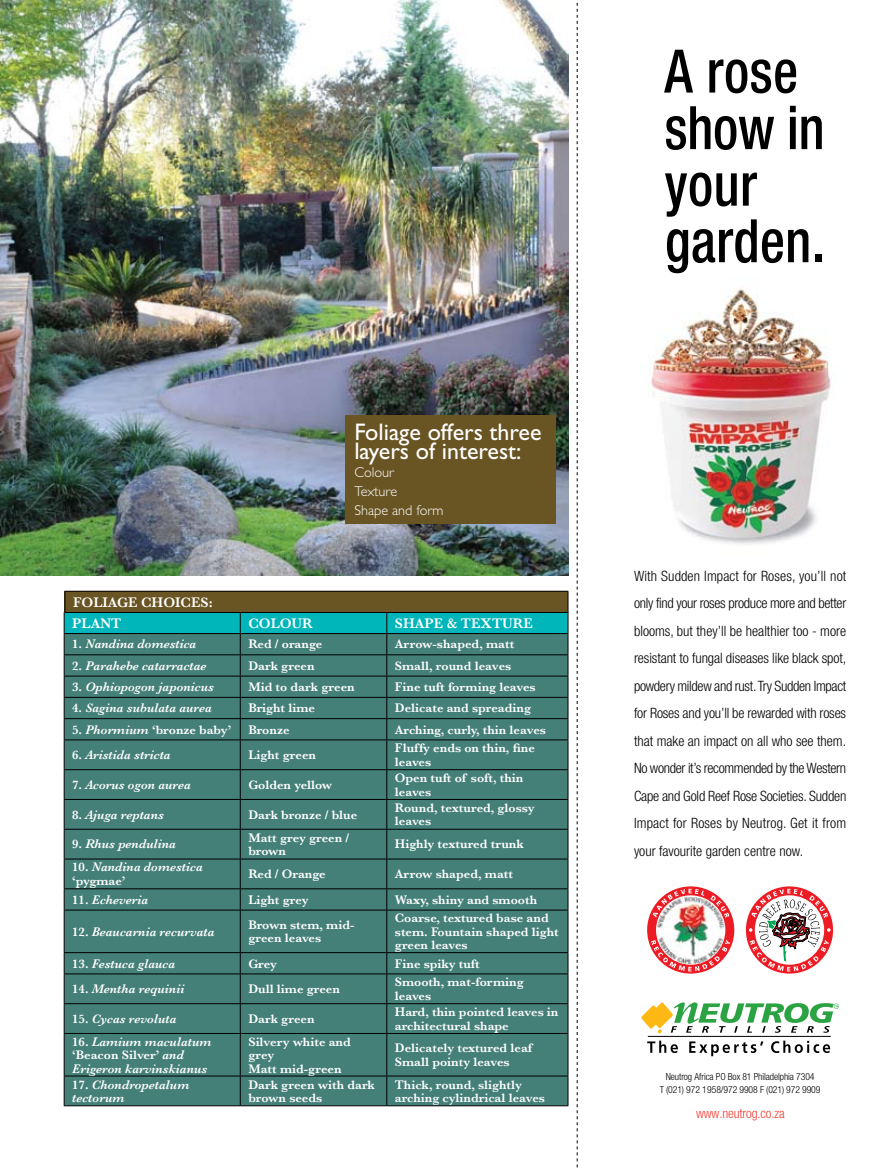
<style>
.page{position:relative;width:893px;height:1170px;background:#fff}
.page>*{position:absolute;margin:0;border:0;box-sizing:border-box;transform-origin:0 0}
.t1{font:500 condensed 60px/56.6px "Helvetica Neue LT Std";letter-spacing:.005em;color:#000;scale:.9 1}
.t2{font:24px/18.8px "Gill Sans Std";color:#fff}
.t3{font:300 condensed 14.25px/27.5px "Helvetica Neue LT Std";color:#000;text-align:justify}
.t4{font:600 14.25px "Baskerville";color:#fff}
.t5{font:300 14.25px/18.8px "Gill Sans Std";color:#fff}
.t6{font:300 condensed 13.35px "Helvetica Neue LT Std";letter-spacing:-.01em;color:#ef3e33}
.t7{font:600 12.75px/13.5px "Baskerville";color:#fff}
.t8{font:italic 600 12.75px/13.5px "Baskerville";color:#fff}
.t9{font:300 condensed 9.75px/13.6px "Helvetica Neue LT Std";letter-spacing:-.01em;color:#000;text-align:center}
.s1{font-style:normal}
.s2{font-style:italic}
</style>
<div class="page">
<img style="left:0;top:0;width:568px;height:575px">
<div style="left:346px;top:415px;width:210px;height:108px;background:#695423"></div>
<svg style="left:577px;top:2px;width:1px;height:1166px"></svg>
<div style="left:65px;top:910px;width:503px;height:195px;background:#447f78"></div>
<hr style="left:64px;top:909px;width:176px;height:1px;background:#000">
<hr style="left:64px;top:910px;width:1px;height:42px;background:#000">
<hr style="left:240px;top:909px;width:147px;height:1px;background:#000">
<hr style="left:240px;top:910px;width:1px;height:42px;background:#000">
<hr style="left:387px;top:909px;width:181px;height:1px;background:#000">
<hr style="left:386px;top:910px;width:1px;height:42px;background:#000">
<hr style="left:568px;top:910px;width:1px;height:42px;background:#000">
<hr style="left:64px;top:952px;width:176px;height:1px;background:#000">
<hr style="left:240px;top:952px;width:147px;height:1px;background:#000">
<hr style="left:387px;top:952px;width:181px;height:1px;background:#000">
<hr style="left:64px;top:973px;width:176px;height:1px;background:#000">
<hr style="left:240px;top:973px;width:147px;height:1px;background:#000">
<hr style="left:387px;top:973px;width:181px;height:1px;background:#000">
<hr style="left:64px;top:1003px;width:176px;height:1px;background:#000">
<svg style="left:64px;top:952px;width:1px;height:80px"></svg>
<hr style="left:240px;top:1003px;width:147px;height:1px;background:#000">
<svg style="left:240px;top:952px;width:1px;height:80px"></svg>
<hr style="left:387px;top:1003px;width:181px;height:1px;background:#000">
<svg style="left:386px;top:952px;width:1px;height:80px"></svg>
<svg style="left:568px;top:952px;width:1px;height:80px"></svg>
<hr style="left:64px;top:1032px;width:176px;height:1px;background:#000">
<hr style="left:64px;top:1033px;width:1px;height:42px;background:#000">
<hr style="left:240px;top:1032px;width:147px;height:1px;background:#000">
<hr style="left:240px;top:1033px;width:1px;height:42px;background:#000">
<hr style="left:387px;top:1032px;width:181px;height:1px;background:#000">
<hr style="left:386px;top:1033px;width:1px;height:42px;background:#000">
<hr style="left:568px;top:1033px;width:1px;height:42px;background:#000">
<hr style="left:64px;top:1075px;width:176px;height:1px;background:#000">
<svg style="left:64px;top:1076px;width:1px;height:29px"></svg>
<hr style="left:240px;top:1075px;width:147px;height:1px;background:#000">
<svg style="left:240px;top:1076px;width:1px;height:29px"></svg>
<hr style="left:387px;top:1075px;width:181px;height:1px;background:#000">
<svg style="left:386px;top:1076px;width:1px;height:29px"></svg>
<svg style="left:568px;top:1076px;width:1px;height:29px"></svg>
<hr style="left:64px;top:1105px;width:176px;height:1px;background:#000">
<hr style="left:240px;top:1105px;width:147px;height:1px;background:#000">
<hr style="left:387px;top:1105px;width:181px;height:1px;background:#000">
<svg style="left:64px;top:591px;width:505px;height:318px;background:#3f7971"></svg>
<hr style="left:65px;top:612px;width:503px;height:1px;background:#000">
<img style="left:651px;top:288px;width:180px;height:257px">
<img style="left:647px;top:886px;width:87px;height:87px">
<svg style="left:746px;top:886px;width:87px;height:87px"></svg>
<hr style="left:648px;top:1035px;width:183px;height:1px;background:#000">
<svg style="left:647px;top:1040px;width:31px;height:12px"></svg>
<svg style="left:689px;top:1041px;width:74px;height:15px"></svg>
<svg style="left:771px;top:1040px;width:59px;height:12px"></svg>
<svg style="left:641px;top:1002px;width:198px;height:31px"></svg>
<p class="t4" style="left:73px;top:593px;width:141px">FOLIAGE CHOICES:</p>
<h2 class="t2" style="left:354px;top:422px;width:189px">Foliage offers three layers of interest:</h2>
<p class="t5" style="left:354px;top:463px;width:91px">Colour<br>Texture<br>Shape and form</p>
<p class="t4" style="left:72px;top:614px;width:51px">PLANT</p>
<p class="t4" style="left:248px;top:614px;width:66px">COLOUR</p>
<p class="t4" style="left:395px;top:614px;width:139px">SHAPE &amp; TEXTURE</p>
<p class="t8" style="left:72px;top:637px;width:126px"><span class="s1">1.</span> Nandina domestica</p>
<p class="t7" style="left:248px;top:637px;width:75px">Red / orange</p>
<p class="t7" style="left:395px;top:637px;width:121px">Arrow-shaped, matt</p>
<p class="t8" style="left:72px;top:658px;width:136px"><span class="s1">2.</span> Parahebe catarractae</p>
<p class="t7" style="left:248px;top:658px;width:68px">Dark green</p>
<p class="t7" style="left:395px;top:658px;width:118px">Small, round leaves</p>
<p class="t8" style="left:72px;top:680px;width:143px"><span class="s1">3.</span> Ophiopogon japonicus</p>
<p class="t7" style="left:248px;top:680px;width:108px">Mid to dark green</p>
<p class="t7" style="left:395px;top:680px;width:142px">Fine tuft forming leaves</p>
<p class="t8" style="left:72px;top:701px;width:141px"><span class="s1">4.</span> Sagina subulata aurea</p>
<p class="t7" style="left:248px;top:701px;width:68px">Bright lime</p>
<p class="t7" style="left:395px;top:701px;width:138px">Delicate and spreading</p>
<p class="t7" style="left:72px;top:722px;width:160px">5. <span class="s2">Phormium</span> ‘bronze baby’</p>
<p class="t7" style="left:248px;top:722px;width:43px">Bronze</p>
<p class="t7" style="left:395px;top:722px;width:153px">Arching, curly, thin leaves</p>
<p class="t8" style="left:72px;top:748px;width:100px"><span class="s1">6.</span> Aristida stricta</p>
<p class="t7" style="left:248px;top:748px;width:69px">Light green</p>
<p class="t7" style="left:395px;top:741px;width:142px">Fluffy ends on thin, fine leaves</p>
<p class="t8" style="left:72px;top:777px;width:120px"><span class="s1">7.</span> Acorus ogon aurea</p>
<p class="t7" style="left:248px;top:777px;width:85px">Golden yellow</p>
<p class="t7" style="left:395px;top:771px;width:130px">Open tuft of soft, thin leaves</p>
<p class="t8" style="left:72px;top:807px;width:93px"><span class="s1">8.</span> Ajuga reptans</p>
<p class="t7" style="left:248px;top:807px;width:110px">Dark bronze / blue</p>
<p class="t7" style="left:395px;top:800px;width:141px">Round, textured, glossy leaves</p>
<p class="t8" style="left:72px;top:837px;width:105px"><span class="s1">9.</span> Rhus pendulina</p>
<p class="t7" style="left:248px;top:830px;width:102px">Matt grey green / brown</p>
<p class="t7" style="left:395px;top:837px;width:131px">Highly textured trunk</p>
<p class="t8" style="left:72px;top:860px;width:132px"><span class="s1">10.</span> Nandina domestica <span class="s1">‘pygmae’</span></p>
<p class="t7" style="left:248px;top:867px;width:79px">Red / Orange</p>
<p class="t7" style="left:395px;top:867px;width:120px">Arrow shaped, matt</p>
<p class="t8" style="left:72px;top:892px;width:77px"><span class="s1">11.</span> Echeveria</p>
<p class="t7" style="left:248px;top:892px;width:62px">Light grey</p>
<p class="t7" style="left:395px;top:892px;width:144px">Waxy, shiny and smooth</p>
<p class="t8" style="left:72px;top:924px;width:144px"><span class="s1">12.</span> Beaucarnia recurvata</p>
<p class="t7" style="left:248px;top:917px;width:108px">Brown stem, mid&shy;green leaves</p>
<p class="t7" style="left:395px;top:911px;width:165px">Coarse, textured base and stem. Fountain shaped light green leaves</p>
<p class="t8" style="left:72px;top:956px;width:104px"><span class="s1">13.</span> Festuca glauca</p>
<p class="t7" style="left:248px;top:956px;width:30px">Grey</p>
<p class="t7" style="left:395px;top:956px;width:86px">Fine spiky tuft</p>
<p class="t8" style="left:72px;top:982px;width:114px"><span class="s1">14.</span> Mentha requinii</p>
<p class="t7" style="left:248px;top:982px;width:93px">Dull lime green</p>
<p class="t7" style="left:395px;top:975px;width:130px">Smooth, mat-forming leaves</p>
<p class="t8" style="left:72px;top:1011px;width:106px"><span class="s1">15.</span> Cycas revoluta</p>
<p class="t7" style="left:248px;top:1011px;width:68px">Dark green</p>
<p class="t7" style="left:395px;top:1005px;width:165px">Hard, thin pointed leaves in architectural shape</p>
<p class="t8" style="left:72px;top:1034px;width:141px"><span class="s1">16.</span> Lamium maculatum <span class="s1">‘Beacon Silver’</span> and<br>Erigeron karvinskianus</p>
<p class="t7" style="left:248px;top:1034px;width:104px">Silvery white and grey<br>Matt mid-green</p>
<p class="t7" style="left:395px;top:1041px;width:139px">Delicately textured leaf<br>Small pointy leaves</p>
<p class="t8" style="left:72px;top:1077px;width:119px"><span class="s1">17.</span> Chondropetalum tectorum</p>
<p class="t7" style="left:248px;top:1077px;width:128px">Dark green with dark brown seeds</p>
<p class="t7" style="left:395px;top:1077px;width:152px">Thick, round, slightly arching cylindrical leaves</p>
<h1 class="t1" style="left:665px;top:42px;width:179px">A rose show in your garden.</h1>
<p class="t3" style="left:634px;top:562px;width:214px">With Sudden Impact for Roses, you’ll not only find your roses produce more and better blooms, but they’ll be healthier too - more resistant to fungal diseases like black spot, powdery mildew and rust. Try Sudden Impact for Roses and you’ll be rewarded with roses that make an impact on all who see them.<br>No wonder it’s recommended by the Western Cape and Gold Reef Rose Societies. Sudden Impact for Roses by Neutrog. Get it from your favourite garden centre now.</p>
<p class="t9" style="left:660px;top:1069px;width:162px">Neutrog Africa PO Box 81 Philadelphia 7304<br>T (021) 972 1958/972 9908 F (021) 972 9909</p>
<p class="t6" style="left:696px;top:1105px;width:90px">www.neutrog.co.za</p>
</div>
